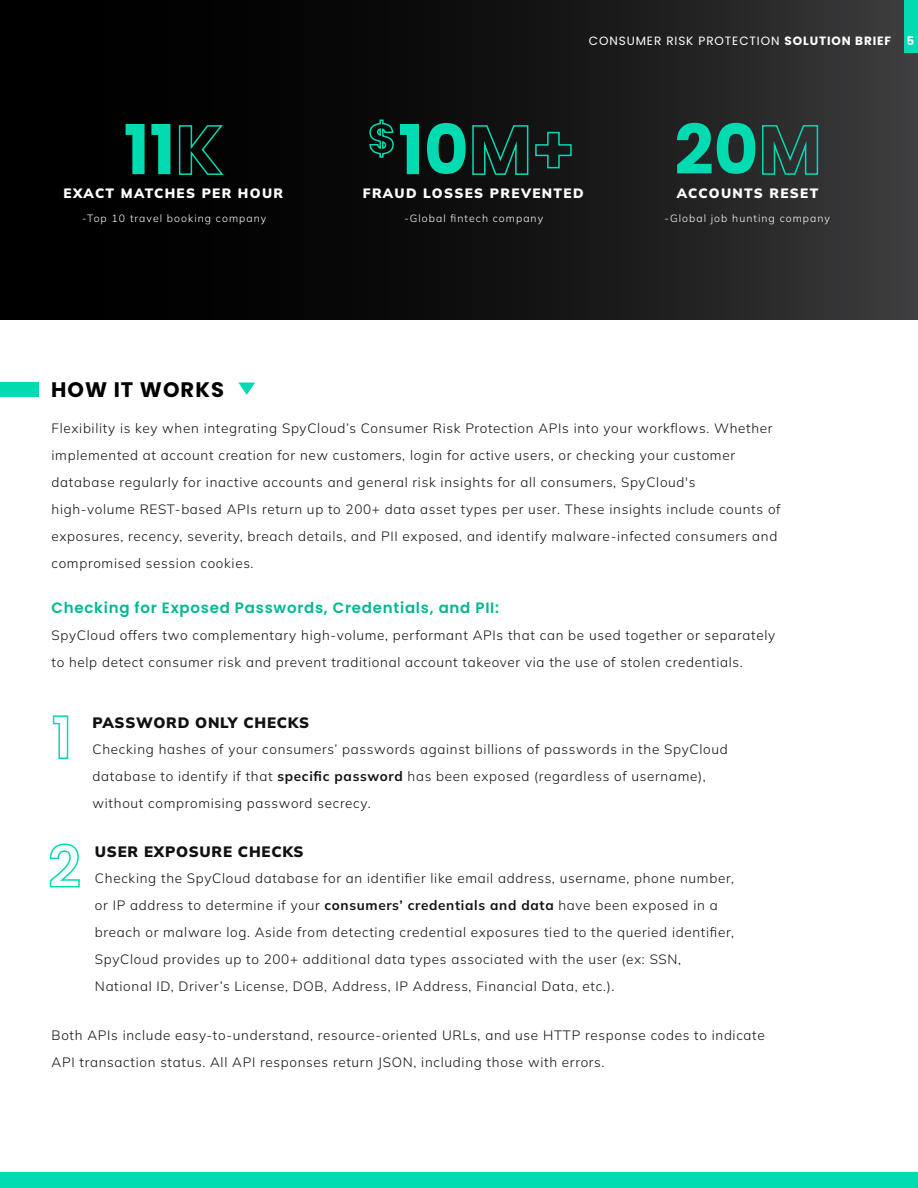
<style>
.page{position:relative;width:918px;height:1188px;background:#fff}
.page>*{position:absolute;margin:0;border:0;box-sizing:border-box;transform-origin:0 0}
.t1{font:700 68.7px "Poppins";color:#00dbb1}
.t2{font:700 21px "Poppins";letter-spacing:.05em;color:#000}
.t3{font:600 15px "Poppins";letter-spacing:.05em;color:#00b892}
.t4{font:900 15px "Mulish";letter-spacing:.05em;color:#111}
.t5{font:300 13.5px/27px "Mulish";letter-spacing:.05em;color:#111}
.t6{font:900 13.5px "Mulish";letter-spacing:.1em;color:#fff}
.t7{font:12px "Poppins";letter-spacing:.075em;color:#fff}
.t8{font:700 12px "Poppins";color:#fff}
.t9{font:300 10.5px "Mulish";letter-spacing:.1em;color:#fff}
.s1{font-weight:700}
</style>
<div class="page">
<div style="left:0;top:0;width:918px;height:319px;background:linear-gradient(to right,#000,#333334)"></div>
<div style="left:904px;top:0;width:14px;height:53px;background:#00dbb1"></div>
<div style="left:0;top:1172px;width:918px;height:16px;background:#00dbb1"></div>
<svg style="left:238px;top:383px;width:17px;height:12px"></svg>
<div style="left:0;top:382px;width:39px;height:15px;background:#00dbb1"></div>
<svg style="left:52px;top:715px;width:17px;height:44px"></svg>
<svg style="left:49px;top:843px;width:31px;height:45px"></svg>
<svg style="left:761px;top:124px;width:58px;height:52px;background:#254b45"></svg>
<svg style="left:178px;top:124px;width:46px;height:52px;background:#01251e"></svg>
<svg style="left:472px;top:124px;width:100px;height:52px;background:#0f2e29"></svg>
<svg style="left:369px;top:119px;width:26px;height:40px"></svg>
<h1 class="t1" style="left:124px;top:110px;width:53px">11</h1>
<p class="t6" style="left:64px;top:184px;width:221px">EXACT MATCHES PER HOUR</p>
<p class="t9" style="left:82px;top:212px;width:186px">-Top 10 travel booking company</p>
<p class="t7" style="left:589px;top:34px;width:304px">CONSUMER RISK PROTECTION <span class="s1">SOLUTION BRIEF</span></p>
<p class="t8" style="left:906px;top:34px;width:9px">5</p>
<h1 class="t1" style="left:398px;top:110px;width:72px">10</h1>
<p class="t6" style="left:363px;top:184px;width:222px">FRAUD LOSSES PREVENTED</p>
<p class="t9" style="left:404px;top:212px;width:140px">-Global fintech company</p>
<h1 class="t1" style="left:674px;top:110px;width:86px">20</h1>
<p class="t6" style="left:677px;top:184px;width:143px">ACCOUNTS RESET</p>
<p class="t9" style="left:665px;top:211px;width:167px">-Global job hunting company</p>
<h2 class="t2" style="left:51px;top:377px;width:174px">HOW IT WORKS</h2>
<p class="t5" style="left:52px;top:415px;width:731px">Flexibility is key when integrating SpyCloud’s Consumer Risk Protection APIs into your workflows. Whether implemented at account creation for new customers, login for active users, or checking your customer database regularly for inactive accounts and general risk insights for all consumers, SpyCloud's high-volume REST-based APIs return up to 200+ data asset types per user. These insights include counts of exposures, recency, severity, breach details, and PII exposed, and identify malware-infected consumers and compromised session cookies.</p>
<p class="t3" style="left:52px;top:599px;width:449px">Checking for Exposed Passwords, Credentials, and PII:</p>
<p class="t5" style="left:52px;top:622px;width:725px">SpyCloud offers two complementary high-volume, performant APIs that can be used together or separately to help detect consumer risk and prevent traditional account takeover via the use of stolen credentials.</p>
<p class="t4" style="left:93px;top:712px;width:218px">PASSWORD ONLY CHECKS</p>
<p class="t5" style="left:93px;top:735px;width:637px">Checking hashes of your consumers’ passwords against billions of passwords in the SpyCloud database to identify if that <span class="s1">specific password</span> has been exposed (regardless of username), without compromising password secrecy.</p>
<p class="t4" style="left:95px;top:841px;width:210px">USER EXPOSURE CHECKS</p>
<p class="t5" style="left:95px;top:864px;width:641px">Checking the SpyCloud database for an identifier like email address, username, phone number, or IP address to determine if your <span class="s1">consumers’ credentials and data</span> have been exposed in a breach or malware log. Aside from detecting credential exposures tied to the queried identifier, SpyCloud provides up to 200+ additional data types associated with the user (ex: SSN, National ID, Driver’s License, DOB, Address, IP Address, Financial Data, etc.).</p>
<p class="t5" style="left:52px;top:1022px;width:715px">Both APIs include easy-to-understand, resource-oriented URLs, and use HTTP response codes to indicate<br>API transaction status. All API responses return JSON, including those with errors.</p>
</div>
